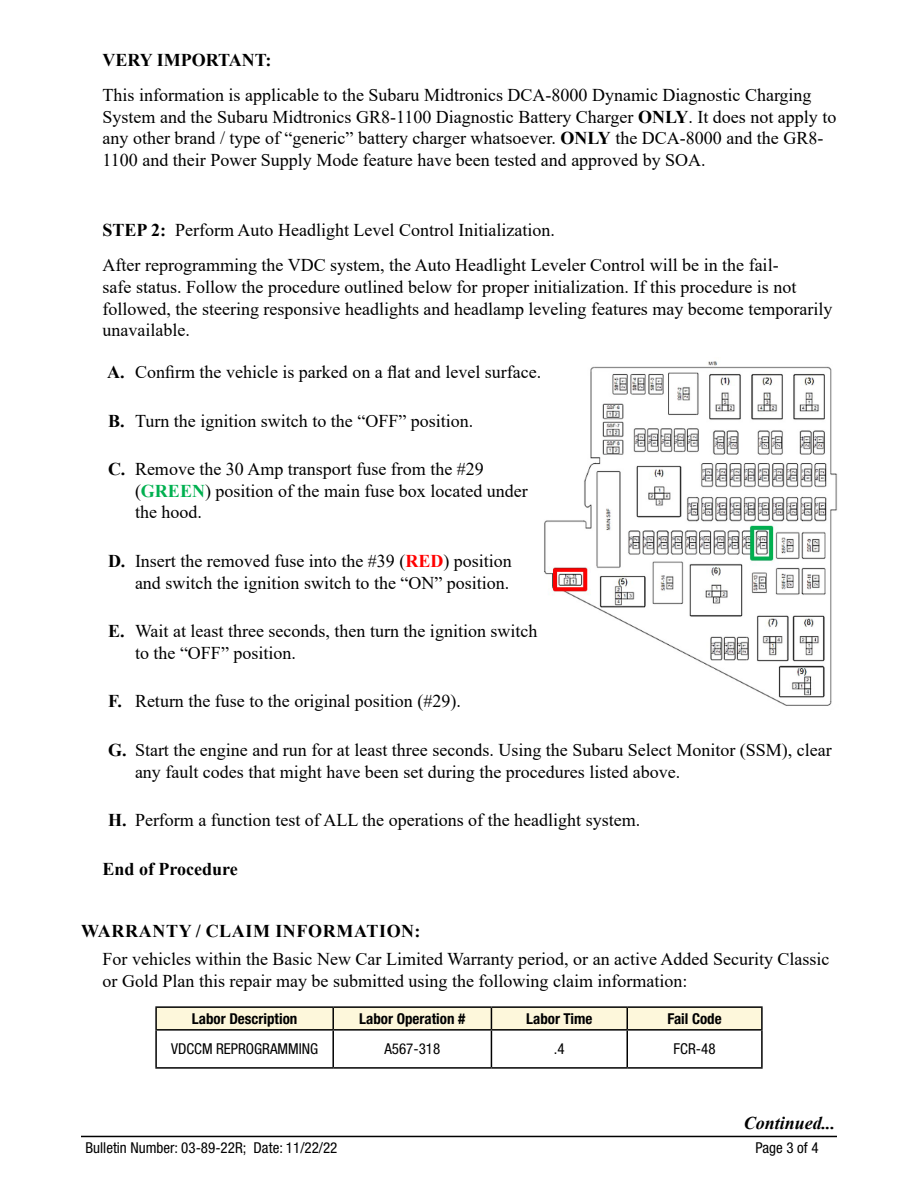
<style>
.page{position:relative;width:918px;height:1188px;background:#fff}
.page>*{position:absolute;margin:0;border:0;box-sizing:border-box;transform-origin:0 0}
.t1{font:18px/21.6px "Times New Roman";color:#000}
.t2{font:700 18px "Times New Roman";color:#000}
.t3{font:700 18px "Times New Roman";letter-spacing:.035em;color:#000}
.t4{font:italic 700 18px "Times New Roman";color:#000}
.t5{font:condensed 15px "Helvetica Neue LT Std";color:#000}
.t6{font:700 condensed 15px "Helvetica Neue LT Std";color:#000}
.s1{font-weight:700}
.s2{font-weight:700;color:#00b050}
.s3{font-weight:700;color:#f00}
</style>
<div class="page">
<hr style="left:81px;top:1136px;width:756px;height:1px;background:#000">
<hr style="left:155px;top:1006px;width:178px;height:2px;background:#000">
<hr style="left:155px;top:1008px;width:2px;height:21px;background:#000">
<hr style="left:333px;top:1006px;width:158px;height:2px;background:#000">
<hr style="left:491px;top:1006px;width:136px;height:2px;background:#000">
<div style="left:156px;top:1007px;width:605px;height:22px;background:#fdf7db"></div>
<hr style="left:627px;top:1006px;width:136px;height:2px;background:#000">
<hr style="left:626px;top:1008px;width:2px;height:21px;background:#000">
<hr style="left:761px;top:1008px;width:2px;height:21px;background:#000">
<hr style="left:155px;top:1029px;width:178px;height:2px;background:#000">
<hr style="left:155px;top:1031px;width:2px;height:36px;background:#000">
<hr style="left:333px;top:1029px;width:158px;height:2px;background:#000">
<hr style="left:332px;top:1031px;width:2px;height:36px;background:#000">
<hr style="left:491px;top:1029px;width:136px;height:2px;background:#000">
<hr style="left:491px;top:1031px;width:1px;height:36px;background:#000">
<hr style="left:627px;top:1029px;width:136px;height:2px;background:#000">
<hr style="left:626px;top:1031px;width:2px;height:36px;background:#000">
<hr style="left:761px;top:1031px;width:2px;height:36px;background:#000">
<hr style="left:155px;top:1067px;width:178px;height:2px;background:#000">
<hr style="left:333px;top:1067px;width:158px;height:2px;background:#000">
<hr style="left:491px;top:1067px;width:136px;height:2px;background:#000">
<hr style="left:627px;top:1067px;width:136px;height:2px;background:#000">
<img style="left:544px;top:361px;width:293px;height:345px">
<p class="t2" style="left:103px;top:47px;width:170px">VERY IMPORTANT:</p>
<p class="t1" style="left:103px;top:84px;width:735px">This information is applicable to the Subaru Midtronics DCA-8000 Dynamic Diagnostic Charging System and the Subaru Midtronics GR8-1100 Diagnostic Battery Charger <span class="s1">ONLY</span>. It does not apply to any other brand / type of “generic” battery charger whatsoever. <span class="s1">ONLY</span> the DCA-8000 and the GR8- 1100 and their Power Supply Mode feature have been tested and approved by SOA.</p>
<p class="t1" style="left:103px;top:212px;width:678px;line-height:35.1px"><span class="s1">STEP 2:</span> Perform Auto Headlight Level Control Initialization.<br>After reprogramming the VDC system, the Auto Headlight Leveler Control will be in the fail-</p>
<p class="t1" style="left:103px;top:276px;width:731px">safe status. Follow the procedure outlined below for proper initialization. If this procedure is not followed, the steering responsive headlights and headlamp leveling features may become temporarily unavailable.</p>
<p class="t1" style="left:107px;top:361px;width:436px"><span class="s1">A.</span> Confirm the vehicle is parked on a flat and level surface.</p>
<p class="t1" style="left:108px;top:409px;width:367px"><span class="s1">B.</span> Turn the ignition switch to the “OFF” position.</p>
<p class="t1" style="left:135px;top:458px;width:394px;text-indent:-27px"><span class="s1">C.</span> Remove the 30 Amp transport fuse from the #29 (<span class="s2">GREEN</span>) position of the main fuse box located under the hood.</p>
<p class="t1" style="left:108px;top:550px;width:405px;text-align:right"><span class="s1">D.</span> Insert the removed fuse into the #39 (<span class="s3">RED</span>) position and switch the ignition switch to the “ON” position.</p>
<p class="t1" style="left:135px;top:620px;width:404px;text-indent:-27px"><span class="s1">E.</span> Wait at least three seconds, then turn the ignition switch to the “OFF” position.</p>
<p class="t1" style="left:108px;top:690px;width:354px"><span class="s1">F.</span> Return the fuse to the original position (#29).</p>
<p class="t1" style="left:135px;top:739px;width:698px;text-indent:-27px"><span class="s1">G.</span> Start the engine and run for at least three seconds. Using the Subaru Select Monitor (SSM), clear any fault codes that might have been set during the procedures listed above.</p>
<p class="t1" style="left:108px;top:809px;width:534px"><span class="s1">H.</span> Perform a function test of ALL the operations of the headlight system.</p>
<p class="t2" style="left:103px;top:856px;width:137px">End of Procedure</p>
<p class="t3" style="left:81px;top:918px;width:341px">WARRANTY / CLAIM INFORMATION:</p>
<p class="t1" style="left:103px;top:948px;width:729px">For vehicles within the Basic New Car Limited Warranty period, or an active Added Security Classic or Gold Plan this repair may be submitted using the following claim information:</p>
<p class="t6" style="left:192px;top:1010px;width:107px">Labor Description</p>
<p class="t6" style="left:359px;top:1010px;width:107px">Labor Operation #</p>
<p class="t6" style="left:526px;top:1010px;width:68px">Labor Time</p>
<p class="t6" style="left:667px;top:1010px;width:56px">Fail Code</p>
<p class="t5" style="left:171px;top:1040px;width:148px">VDCCM REPROGRAMMING</p>
<p class="t5" style="left:384px;top:1040px;width:57px">A567-318</p>
<p class="t5" style="left:554px;top:1040px;width:12px">.4</p>
<p class="t5" style="left:674px;top:1040px;width:43px">FCR-48</p>
<p class="t4" style="left:744px;top:1111px;width:93px">Continued...</p>
<p class="t5" style="left:86px;top:1138px;width:254px">Bulletin Number: 03-89-22R; Date: 11/22/22</p>
<p class="t5" style="left:756px;top:1138px;width:65px">Page 3 of 4</p>
</div>
